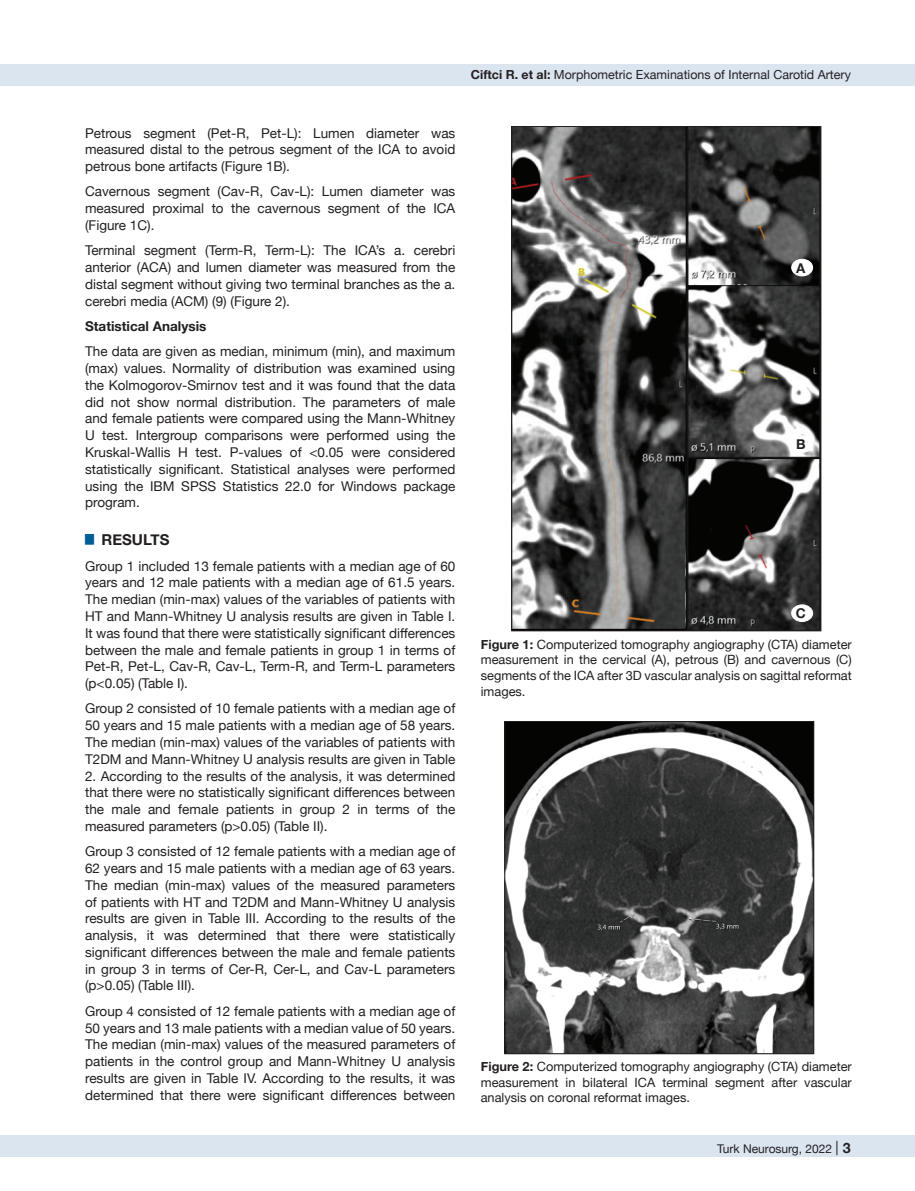
<style>
.page{position:relative;width:915px;height:1191px;background:#fff}
.page>*{position:absolute;margin:0;border:0;box-sizing:border-box;transform-origin:0 0}
.t1{font:700 15px "Helvetica Neue";color:#231f20}
.t2{font:13.5px/16.8px "Helvetica Neue";color:#231f20;text-align:justify}
.t3{font:700 13.5px "Helvetica Neue";color:#231f20}
.t4{font:12.75px/15.8px "Helvetica Neue";color:#231f20;text-align:justify}
.t5{font:12.45px "Helvetica Neue";color:#231f20}
.t6{font:12px "Helvetica Neue";color:#231f20}
.s1{font-weight:700}
.s2{font-size:14.25px}
.s3{font-weight:700;font-size:14.25px}
</style>
<div class="page">
<div style="left:0;top:1135px;width:914px;height:22px;background:#dbe5f0"></div>
<div style="left:0;top:64px;width:914px;height:21px;background:#dbe5f0"></div>
<img style="left:506px;top:723px;width:305px;height:329px">
<div style="left:504px;top:721px;width:309px;height:333px;border:1px solid #231f20"></div>
<img style="left:513px;top:128px;width:306px;height:501px">
<div style="left:511px;top:126px;width:310px;height:505px;border:1px solid #231f20"></div>
<div style="left:791px;top:259px;width:21px;height:17px;background:#fff;border-radius:50%"></div>
<div style="left:791px;top:259px;width:21px;height:17px;border:1px solid #fff;border-radius:50%"></div>
<div style="left:791px;top:436px;width:21px;height:16px;background:#fff;border-radius:50%"></div>
<div style="left:791px;top:435px;width:21px;height:17px;border:1px solid #fff;border-radius:50%"></div>
<div style="left:791px;top:605px;width:21px;height:16px;background:#fff;border-radius:50%"></div>
<div style="left:791px;top:604px;width:21px;height:17px;border:1px solid #fff;border-radius:50%"></div>
<p class="t5" style="left:470px;top:66px;width:381px"><span class="s1">Ciftci R. et al:</span> Morphometric Examinations of Internal Carotid Artery</p>
<p class="t2" style="left:85px;top:125px;width:371px">Petrous segment (Pet-R, Pet-L): Lumen diameter was measured distal to the petrous segment of the ICA to avoid petrous bone artifacts (Figure 1B).</p>
<p class="t2" style="left:85px;top:184px;width:371px">Cavernous segment (Cav-R, Cav-L): Lumen diameter was measured proximal to the cavernous segment of the ICA (Figure 1C).</p>
<p class="t2" style="left:85px;top:243px;width:371px">Terminal segment (Term-R, Term-L): The ICA’s a. cerebri anterior (ACA) and lumen diameter was measured from the distal segment without giving two terminal branches as the a. cerebri media (ACM) (9) (Figure 2).</p>
<p class="t3" style="left:85px;top:315px;width:123px">Statistical Analysis</p>
<p class="t2" style="left:85px;top:344px;width:371px">The data are given as median, minimum (min), and maximum (max) values. Normality of distribution was examined using the Kolmogorov-Smirnov test and it was found that the data did not show normal distribution. The parameters of male and female patients were compared using the Mann-Whitney U test. Intergroup comparisons were performed using the Kruskal-Wallis H test. P-values of &lt;0.05 were considered statistically significant. Statistical analyses were performed using the IBM SPSS Statistics 22.0 for Windows package program.</p>
<p class="t1" style="left:85px;top:528px;width:86px"><sup>█</sup> RESULTS</p>
<p class="t2" style="left:85px;top:558px;width:371px">Group 1 included 13 female patients with a median age of 60 years and 12 male patients with a median age of 61.5 years.<br>The median (min-max) values of the variables of patients with HT and Mann-Whitney U analysis results are given in Table I.<br>It was found that there were statistically significant differences between the male and female patients in group 1 in terms of Pet-R, Pet-L, Cav-R, Cav-L, Term-R, and Term-L parameters (p&lt;0.05) (Table I).</p>
<p class="t2" style="left:85px;top:701px;width:371px">Group 2 consisted of 10 female patients with a median age of 50 years and 15 male patients with a median age of 58 years.<br>The median (min-max) values of the variables of patients with T2DM and Mann-Whitney U analysis results are given in Table</p>
<p class="t2" style="left:85px;top:768px;width:371px">2. According to the results of the analysis, it was determined that there were no statistically significant differences between the male and female patients in group 2 in terms of the measured parameters (p&gt;0.05) (Table II).</p>
<p class="t2" style="left:85px;top:843px;width:371px">Group 3 consisted of 12 female patients with a median age of 62 years and 15 male patients with a median age of 63 years.<br>The median (min-max) values of the measured parameters of patients with HT and T2DM and Mann-Whitney U analysis results are given in Table III. According to the results of the analysis, it was determined that there were statistically significant differences between the male and female patients in group 3 in terms of Cer-R, Cer-L, and Cav-L parameters (p&gt;0.05) (Table III).</p>
<p class="t2" style="left:85px;top:1003px;width:371px">Group 4 consisted of 12 female patients with a median age of 50 years and 13 male patients with a median value of 50 years.<br>The median (min-max) values of the measured parameters of patients in the control group and Mann-Whitney U analysis results are given in Table IV. According to the results, it was determined that there were significant differences between</p>
<p class="t3" style="left:796px;top:257px;width:11px">A</p>
<p class="t3" style="left:795px;top:434px;width:11px">B</p>
<p class="t3" style="left:795px;top:603px;width:12px">C</p>
<p class="t4" style="left:480px;top:637px;width:372px"><span class="s1">Figure 1:</span> Computerized tomography angiography (CTA) diameter measurement in the cervical (A), petrous (B) and cavernous (C) segments of the ICA after 3D vascular analysis on sagittal reformat images.</p>
<p class="t4" style="left:480px;top:1059px;width:372px"><span class="s1">Figure 2:</span> Computerized tomography angiography (CTA) diameter measurement in bilateral ICA terminal segment after vascular analysis on coronal reformat images.</p>
<p class="t6" style="left:716px;top:1140px;width:156px">Turk Neurosurg, 2022 <span class="s2">|</span> <span class="s3">3 3</span></p>
</div>
